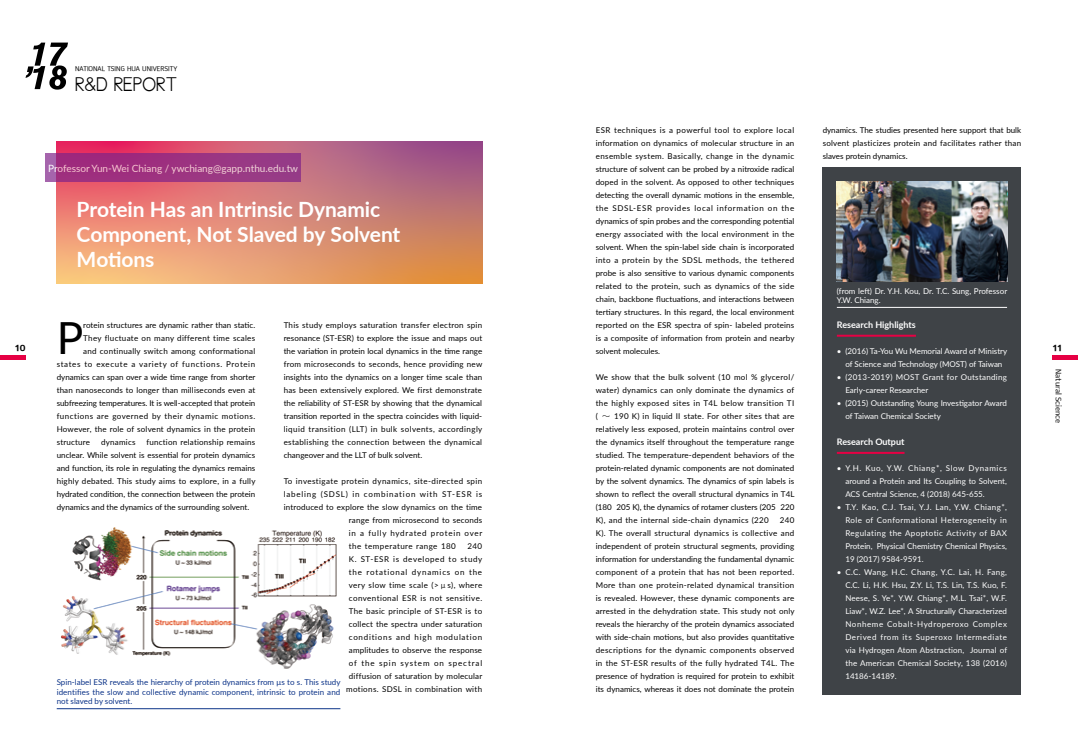
<style>
.page{position:relative;width:1078px;height:738px;background:#fff}
.page>*{position:absolute;margin:0;border:0;box-sizing:border-box;transform-origin:0 0}
.t1{font:44.2px "Lato";color:#000}
.t2{font:700 21px/25.2px "Lato";letter-spacing:-.005em;color:#fff}
.t3{font:20px "New Cicle Semi";color:#000}
.t4{font:10px "Lato";color:#fff}
.t5{font:700 9px "Lato";color:#fff}
.t6{font:700 9px "Anomoly";color:#000}
.t7{font:8px/13px "Lato";letter-spacing:.025em;color:#000;text-align:justify}
.t8{font:8px/13px "Lato";color:#fff;text-align:justify}
.t9{font:8px/13px "Lato";letter-spacing:.045em;color:#000;text-align:right}
.t10{font:8px/9.6px "Lato";letter-spacing:.01em;color:#0c3388;text-align:justify}
.t11{font:8px "Lato";letter-spacing:.055em;color:#000}
.t12{font:8px/13px "Lato";letter-spacing:.03em;color:#fff}
.t13{font:8px "Lato";letter-spacing:-.005em;color:#000}
.t14{font:8px "Lato";letter-spacing:.05em;color:#000}
.t15{font:8px "Lato";color:#000}
.t16{font:8px "Lato";letter-spacing:.005em;color:#000}
.t17{font:8px "Lato";letter-spacing:.075em;color:#000}
.t18{font:8px "Lato";letter-spacing:.1em;color:#000}
.t19{font:8px "Lato";letter-spacing:.09em;color:#000}
.t20{font:8px "Anomoly";color:#000}
.t21{font:7px "Anomoly";color:#000}
.s1{font-family:"DF Hei Std W5"}
</style>
<div class="page">
<svg style="left:26px;top:43px;width:42px;height:47px"></svg>
<div style="left:0;top:354px;width:26px;height:5px;background:#e60044"></div>
<div style="left:1052px;top:354px;width:25px;height:5px;background:#e60044"></div>
<svg style="left:57px;top:142px;width:425px;height:141px;background:#d78374"></svg>
<img style="left:61px;top:527px;width:276px;height:142px">
<hr style="left:57px;top:708px;width:283px;height:1px;background:#0c3388">
<div style="left:45px;top:153px;width:255px;height:28px;background:#9d3381"></div>
<div style="left:822px;top:167px;width:198px;height:527px;background:#3f4347"></div>
<hr style="left:836px;top:334px;width:79px;height:2px;background:#e60044">
<hr style="left:836px;top:451px;width:68px;height:2px;background:#e60044">
<img style="left:836px;top:181px;width:170px;height:100px">
<hr style="left:836px;top:307px;width:170px;height:1px;background:#fff">
<p class="t21" style="left:75px;top:65px;width:104px">NATIONAL TSING HUA UNIVERSITY</p>
<h3 class="t3" style="left:75px;top:73px;width:104px">R&amp;D REPORT</h3>
<p class="t7" style="left:595px;top:123px;width:200px">ESR techniques is a powerful tool to explore local information on dynamics of molecular structure in an ensemble system. Basically, change in the dynamic structure of solvent can be probed by a nitroxide radical doped in the solvent. As opposed to other techniques detecting the overall dynamic motions in the ensemble, the SDSL-ESR provides local information on the dynamics of spin probes and the corresponding potential energy associated with the local environment in the solvent. When the spin-label side chain is incorporated into a protein by the SDSL methods, the tethered probe is also sensitive to various dynamic components related to the protein, such as dynamics of the side chain, backbone fluctuations, and interactions between tertiary structures. In this regard, the local environment reported on the ESR spectra of spin- labeled proteins is a composite of information from protein and nearby solvent molecules.</p>
<p class="t7" style="left:595px;top:370px;width:200px">We show that the bulk solvent (10 mol % glycerol/ water) dynamics can only dominate the dynamics of the highly exposed sites in T4L below transition TI ( <span class="s1">∼</span> 190 K) in liquid II state. For other sites that are relatively less exposed, protein maintains control over the dynamics itself throughout the temperature range studied. The temperature-dependent behaviors of the protein-related dynamic components are not dominated by the solvent dynamics. The dynamics of spin labels is shown to reflect the overall structural dynamics in T4L (180 205 K), the dynamics of rotamer clusters (205 220<br>K), and the internal side-chain dynamics (220</p>
<p class="t7" style="left:822px;top:123px;width:200px">dynamics. The studies presented here support that bulk solvent plasticizes protein and facilitates rather than slaves protein dynamics.</p>
<p class="t4" style="left:48px;top:161px;width:251px">Professor Yun-Wei Chiang / ywchiang@gapp.nthu.edu.tw</p>
<h2 class="t2" style="left:77px;top:195px;width:325px">Protein Has an Intrinsic Dynamic<br>Component, Not Slaved by Solvent<br>Motions</h2>
<p class="t8" style="left:836px;top:285px;width:172px;line-height:9.6px">(from left) Dr. Y.H. Kou, Dr. T.C. Sung, Professor<br>Y.W. Chiang.</p>
<p class="t5" style="left:836px;top:317px;width:81px">Research Highlights</p>
<p class="t8" style="left:836px;top:344px;width:172px;text-align:center">• (2016) Ta-You Wu Memorial Award of Ministry of Science and Technology (MOST) of Taiwan</p>
<p class="t12" style="left:845px;top:370px;width:163px;text-indent:-9px">• (2013-2019) MOST Grant for Outstanding<br>Early-career Researcher</p>
<p class="t8" style="left:845px;top:396px;width:163px;text-indent:-9px">• (2015) Outstanding Young Investigator Award of Taiwan Chemical Society</p>
<p class="t5" style="left:836px;top:434px;width:69px">Research Output</p>
<p class="t8" style="left:845px;top:461px;width:163px;text-indent:-9px">• Y.H. Kuo, Y.W. Chiang*, Slow Dynamics around a Protein and Its Coupling to Solvent, ACS Central Science, 4 (2018) 645-655.</p>
<p class="t8" style="left:845px;top:500px;width:163px;text-indent:-9px">• T.Y. Kao, C.J. Tsai, Y.J. Lan, Y.W. Chiang*, Role of Conformational Heterogeneity in Regulating the Apoptotic Activity of BAX Protein, Physical Chemistry Chemical Physics, 19 (2017) 9584-9591.</p>
<p class="t8" style="left:845px;top:565px;width:163px;text-indent:-9px">• C.C. Wang, H.C. Chang, Y.C. Lai, H. Fang, C.C. Li, H.K. Hsu, Z.Y. Li, T.S. Lin, T.S. Kuo, F.<br>Neese, S. Ye*, Y.W. Chiang*, M.L. Tsai*, W.F.<br>Liaw*, W.Z. Lee*, A Structurally Characterized Nonheme Cobalt-Hydroperoxo Complex Derived from its Superoxo Intermediate via Hydrogen Atom Abstraction, Journal of the American Chemical Society, 138 (2016)<br>14186-14189.</p>
<h1 class="t1" style="left:57px;top:306px;width:28px">P</h1>
<p class="t16" style="left:83px;top:319px;width:173px">rotein structures are dynamic rather than static.</p>
<p class="t7" style="left:283px;top:318px;width:200px">This study employs saturation transfer electron spin resonance (ST-ESR) to explore the issue and maps out the variation in protein local dynamics in the time range from microseconds to seconds, hence providing new insights into the dynamics on a longer time scale than has been extensively explored. We first demonstrate the reliability of ST-ESR by showing that the dynamical transition reported in the spectra coincides with liquid&shy;liquid transition (LLT) in bulk solvents, accordingly establishing the connection between the dynamical changeover and the LLT of bulk solvent.</p>
<p class="t14" style="left:283px;top:475px;width:200px">To investigate protein dynamics, site-directed spin</p>
<p class="t18" style="left:283px;top:488px;width:200px">labeling (SDSL) in combination with ST-ESR is</p>
<p class="t7" style="left:283px;top:500px;width:200px">introduced to explore the slow dynamics on the time</p>
<p class="t7" style="left:349px;top:513px;width:135px">range from microsecond to seconds</p>
<p class="t19" style="left:349px;top:527px;width:135px">in a fully hydrated protein over</p>
<p class="t11" style="left:349px;top:540px;width:108px">the temperature range 180</p>
<p class="t7" style="left:83px;top:331px;width:173px">They fluctuate on many different time scales</p>
<p class="t7" style="left:83px;top:344px;width:173px">and continually switch among conformational</p>
<p class="t17" style="left:57px;top:358px;width:200px">states to execute a variety of functions. Protein</p>
<p class="t15" style="left:57px;top:371px;width:200px">dynamics can span over a wide time range from shorter</p>
<p class="t7" style="left:57px;top:383px;width:200px">than nanoseconds to longer than milliseconds even at</p>
<p class="t13" style="left:57px;top:397px;width:200px">subfreezing temperatures. It is well-accepted that protein</p>
<p class="t11" style="left:57px;top:410px;width:200px">functions are governed by their dynamic motions.</p>
<p class="t7" style="left:57px;top:422px;width:200px">However, the role of solvent dynamics in the protein</p>
<p class="t7" style="left:57px;top:435px;width:35px">structure</p>
<p class="t7" style="left:101px;top:435px;width:36px">dynamics</p>
<p class="t6" style="left:15px;top:342px;width:12px">10</p>
<p class="t6" style="left:1052px;top:342px;width:11px">11</p>
<p class="t20" style="left:1062px;top:369px;width:55px;rotate:90deg">Natural Science</p>
<p class="t7" style="left:57px;top:435px;width:200px;text-indent:90px">function relationship remains unclear. While solvent is essential for protein dynamics and function, its role in regulating the dynamics remains highly debated. This study aims to explore, in a fully hydrated condition, the connection between the protein dynamics and the dynamics of the surrounding solvent.</p>
<p class="t7" style="left:595px;top:513px;width:200px;text-indent:184px">240<br>K). The overall structural dynamics is collective and independent of protein structural segments, providing information for understanding the fundamental dynamic component of a protein that has not been reported.<br>More than one protein-related dynamical transition is revealed. However, these dynamic components are arrested in the dehydration state. This study not only reveals the hierarchy of the protein dynamics associated with side-chain motions, but also provides quantitative descriptions for the dynamic components observed in the ST-ESR results of the fully hydrated T4L. The presence of hydration is required for protein to exhibit its dynamics, whereas it does not dominate the protein</p>
<p class="t9" style="left:346px;top:539px;width:138px">240<br>K. ST-ESR is developed to study the rotational dynamics on the very slow time scale (&gt;<span class="s1">μ</span>s), where conventional ESR is not sensitive.<br>The basic principle of ST-ESR is to collect the spectra under saturation conditions and high modulation amplitudes to observe the response of the spin system on spectral diffusion of saturation by molecular motions. SDSL in combination with</p>
<p class="t10" style="left:57px;top:676px;width:285px">Spin-label ESR reveals the hierarchy of protein dynamics from μs to s. This study identifies the slow and collective dynamic component, intrinsic to protein and not slaved by solvent.</p>
</div>
